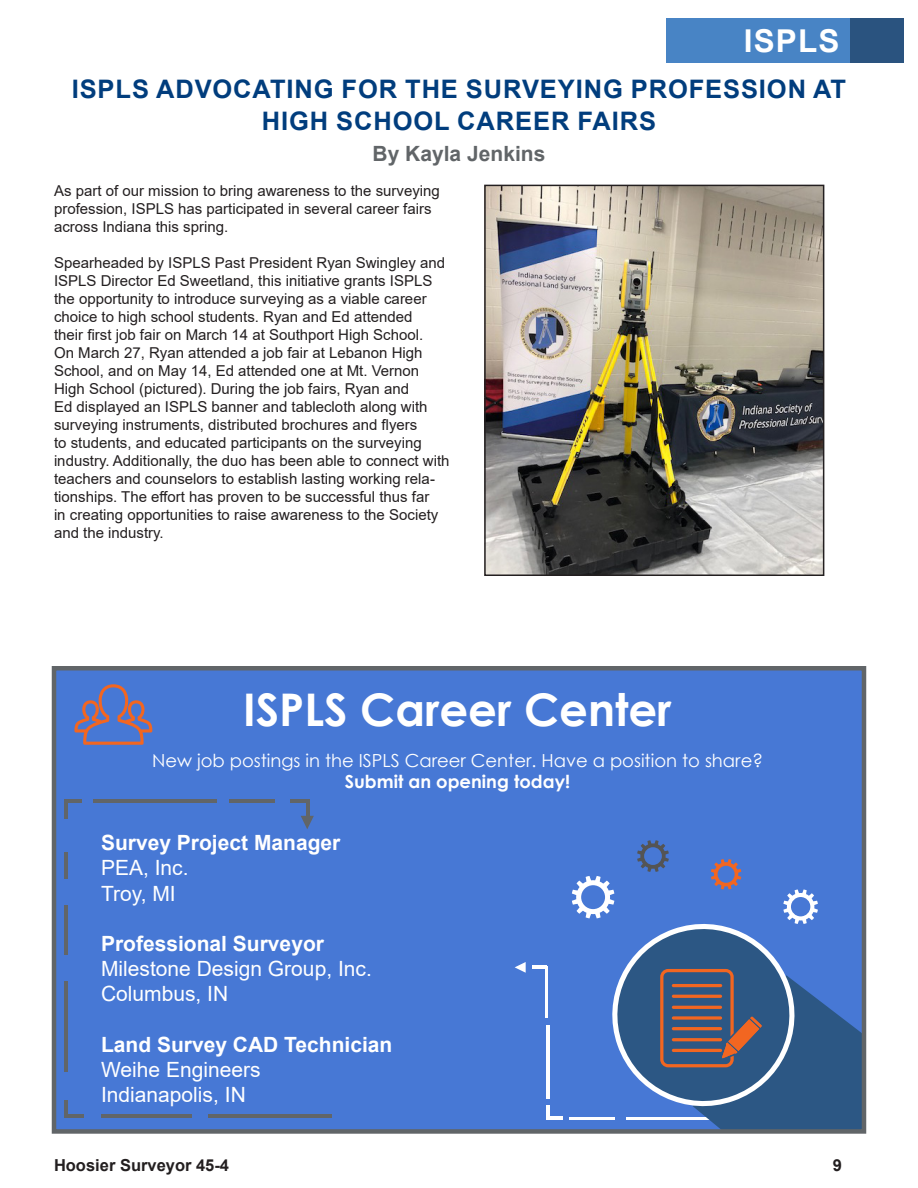
<style>
.page{position:relative;width:918px;height:1188px;background:#fff}
.page>*{position:absolute;margin:0;border:0;box-sizing:border-box;transform-origin:0 0}
.Body-White{font:700 45px "Century Gothic";color:#fff}
.Body-White-2{font:700 31.5px "Arial";letter-spacing:.035em;color:#fff}
.Body-Subhead{font:700 25.5px/31.5px "Arial";letter-spacing:.035em;color:#013d7d;text-align:center}
.Body-White-3{font:21px "Arial";color:#fff}
.Body-White-4{font:700 21px "Arial";color:#fff}
.Body-Subhead-2{font:700 21px "Arial";color:#616568}
.Body-White-5{font:18px/21.6px "Century Gothic";color:#fff;text-align:center}
.t1{font:700 16.5px "Arial";color:#231f20}
.Body{font:15px/18px "Arial";color:#231f20}
.s1{font-weight:700}
</style>
<div class="page">
<div style="left:666px;top:18px;width:238px;height:45px;background:#4884c5"></div>
<div style="left:850px;top:18px;width:54px;height:45px;background:#2a537f"></div>
<div style="left:52px;top:667px;width:810px;height:466px;background:#4778d5"></div>
<svg style="left:74px;top:684px;width:78px;height:61px"></svg>
<hr style="left:64px;top:906px;width:4px;height:49px;background:#616568">
<hr style="left:64px;top:1100px;width:4px;height:18px;background:#616568">
<hr style="left:66px;top:1114px;width:18px;height:4px;background:#616568">
<hr style="left:64px;top:799px;width:18px;height:4px;background:#616568">
<hr style="left:64px;top:801px;width:4px;height:18px;background:#616568">
<hr style="left:64px;top:981px;width:4px;height:91px;background:#616568">
<hr style="left:101px;top:1114px;width:91px;height:4px;background:#616568">
<hr style="left:64px;top:852px;width:4px;height:27px;background:#616568">
<hr style="left:229px;top:799px;width:45px;height:4px;background:#616568">
<hr style="left:94px;top:799px;width:123px;height:4px;background:#616568">
<hr style="left:209px;top:1114px;width:123px;height:4px;background:#616568">
<hr style="left:306px;top:799px;width:4px;height:18px;background:#616568">
<hr style="left:290px;top:799px;width:18px;height:4px;background:#616568">
<svg style="left:301px;top:816px;width:13px;height:13px"></svg>
<svg style="left:515px;top:962px;width:11px;height:11px"></svg>
<hr style="left:547px;top:1105px;width:3px;height:15px;background:#fff">
<hr style="left:548px;top:1116px;width:15px;height:4px;background:#fff">
<hr style="left:546px;top:966px;width:2px;height:52px;background:#fff">
<hr style="left:532px;top:966px;width:15px;height:3px;background:#fff">
<hr style="left:546px;top:1025px;width:3px;height:74px;background:#fff">
<hr style="left:569px;top:1117px;width:45px;height:3px;background:#fff">
<div style="left:52px;top:666px;width:814px;height:468px;border:4px solid #616568"></div>
<svg style="left:572px;top:840px;width:290px;height:292px"></svg>
<img style="left:487px;top:188px;width:334px;height:385px">
<div style="left:484px;top:185px;width:340px;height:391px;border:2px solid #231f20"></div>
<p class="Body-White-2" style="left:744px;top:19px;width:97px">ISPLS</p>
<p class="Body-Subhead" style="left:72px;top:74px;width:776px">ISPLS ADVOCATING FOR THE SURVEYING PROFESSION AT<br>HIGH SCHOOL CAREER FAIRS</p>
<p class="Body-Subhead-2" style="left:373px;top:139px;width:174px">By Kayla Jenkins</p>
<p class="Body" style="left:54px;top:182px;width:387px">As part of our mission to bring awareness to the surveying profession, ISPLS has participated in several career fairs across Indiana this spring.</p>
<p class="Body" style="left:54px;top:254px;width:397px">Spearheaded by ISPLS Past President Ryan Swingley and ISPLS Director Ed Sweetland, this initiative grants ISPLS the opportunity to introduce surveying as a viable career choice to high school students. Ryan and Ed attended<br>their first job fair on March 14 at Southport High School.<br>On March 27, Ryan attended a job fair at Lebanon High School, and on May 14, Ed attended one at Mt. Vernon High School (pictured). During the job fairs, Ryan and<br>Ed displayed an ISPLS banner and tablecloth along with surveying instruments, distributed brochures and flyers<br>to students, and educated participants on the surveying industry. Additionally, the duo has been able to connect with teachers and counselors to establish lasting working rela&shy;tionships. The effort has proven to be successful thus far<br>in creating opportunities to raise awareness to the Society and the industry.</p>
<p class="Body-White" style="left:243px;top:675px;width:430px">ISPLS Career Center</p>
<p class="Body-White-5" style="left:152px;top:749px;width:612px">New job postings in the ISPLS Career Center. Have a position to share?<br><span class="s1">Submit an opening today!</span></p>
<p class="Body-White-4" style="left:101px;top:828px;width:241px">Survey Project Manager</p>
<p class="Body-White-3" style="left:101px;top:853px;width:89px">PEA, Inc.</p>
<p class="Body-White-3" style="left:101px;top:879px;width:76px">Troy, MI</p>
<p class="Body-White-4" style="left:101px;top:929px;width:224px">Professional Surveyor</p>
<p class="Body-White-3" style="left:101px;top:954px;width:272px">Milestone Design Group, Inc.</p>
<p class="Body-White-3" style="left:101px;top:979px;width:129px">Columbus, IN</p>
<p class="Body-White-4" style="left:101px;top:1030px;width:293px">Land Survey CAD Technician</p>
<p class="Body-White-3" style="left:101px;top:1055px;width:161px">Weihe Engineers</p>
<p class="Body-White-3" style="left:101px;top:1080px;width:146px">Indianapolis, IN</p>
<p class="t1" style="left:54px;top:1154px;width:177px">Hoosier Surveyor 45-4</p>
<p class="t1" style="left:833px;top:1154px;width:11px">9</p>
</div>
